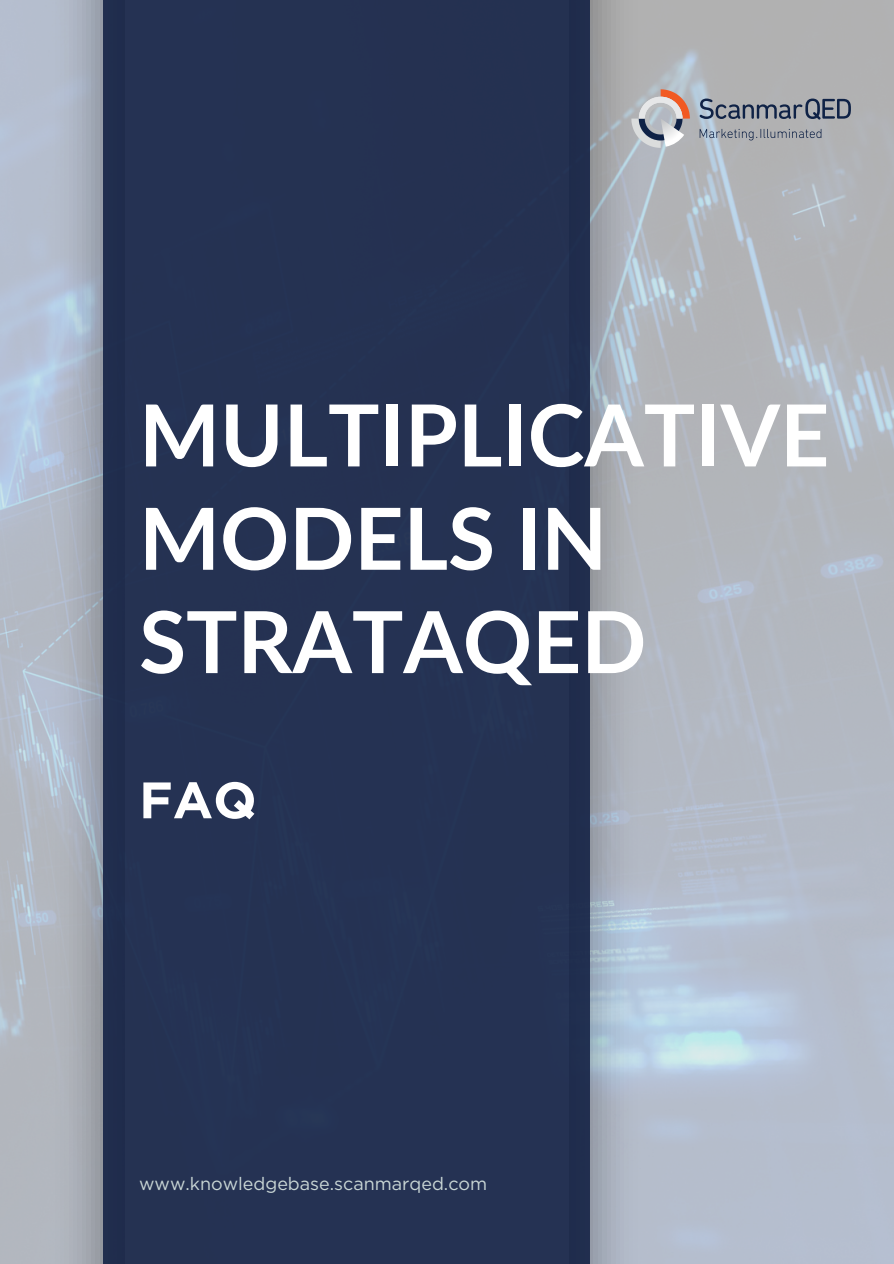
<style>
.page{position:relative;width:894px;height:1264px;background:#fff}
.page>*{position:absolute;margin:0;border:0;box-sizing:border-box;transform-origin:0 0}
.t1{font:700 85.5px/103.4px "Lato";color:#fff}
.t2{font:700 51.15px "Gotham";color:#fff}
.t3{font:18px "Gotham";color:#c9d6d5}
</style>
<div class="page">
<img style="left:0;top:0;width:893px;height:1263px">
<img style="left:590px;top:0;width:51px;height:1263px">
<img style="left:51px;top:0;width:52px;height:1263px">
<div style="left:103px;top:0;width:487px;height:1263px;background:#253253"></div>
<svg style="left:631px;top:89px;width:58px;height:59px;background:#bab2b4"></svg>
<svg style="left:699px;top:99px;width:151px;height:21px;background:#7e8592"></svg>
<svg style="left:699px;top:129px;width:122px;height:11px"></svg>
<p class="t1" style="left:139px;top:381px;width:691px">MULTIPLICATIVE<br>MODELS IN<br>STRATAQED</p>
<p class="t2" style="left:139px;top:769px;width:119px">FAQ</p>
<p class="t3" style="left:139px;top:1172px;width:349px">www.knowledgebase.scanmarqed.com</p>
</div>
